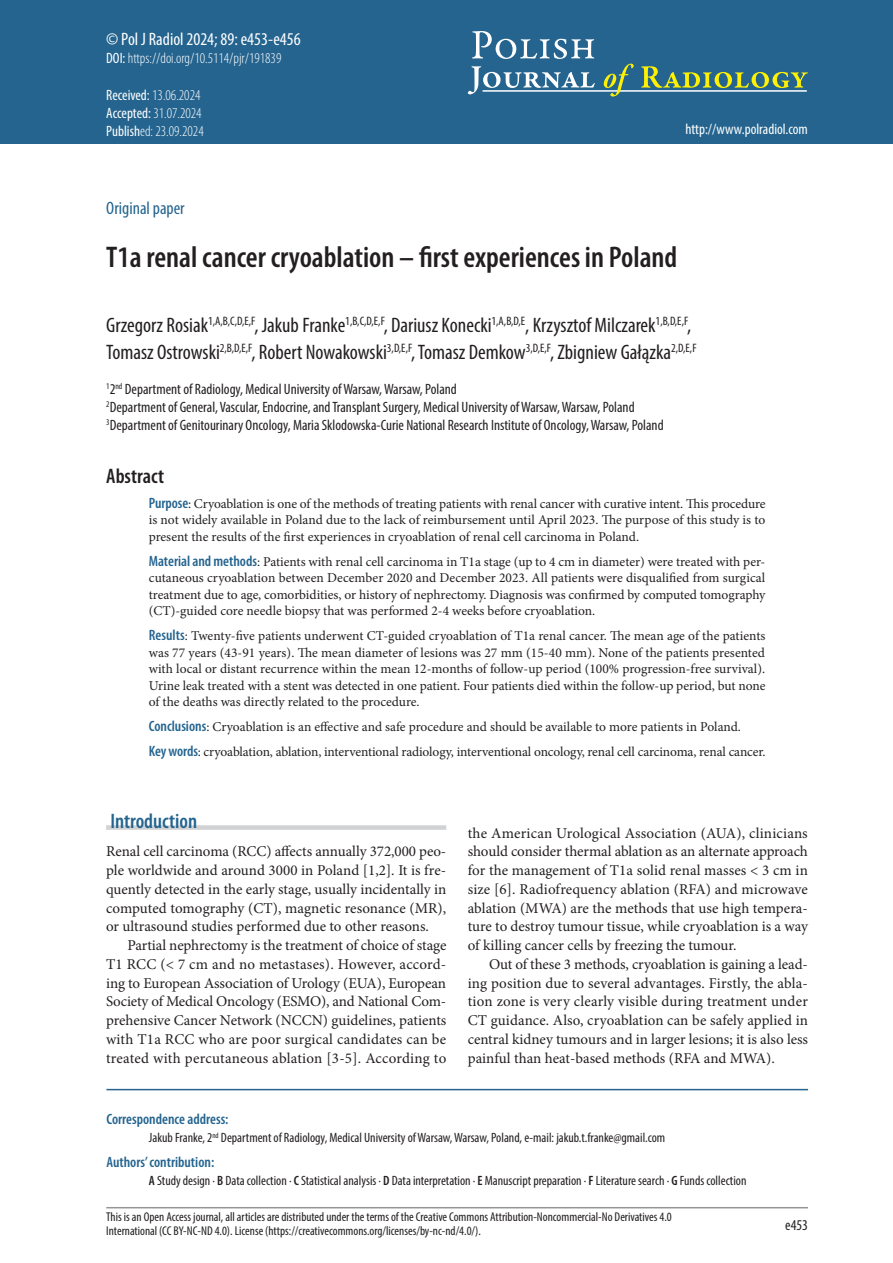
<style>
.page{position:relative;width:893px;height:1263px;background:#fff}
.page>*{position:absolute;margin:0;border:0;box-sizing:border-box;transform-origin:0 0}
.tytul{font:600 condensed 30px "Myriad Pro";color:#231f20}
.autor{font:condensed 21px/27px "Myriad Pro";color:#231f20}
.srodtytul_1{font:600 condensed 21px "Myriad Pro";color:#24648f}
.streszcz{font:600 condensed 21px "Myriad Pro";color:#231f20}
.Pol_J_Radiol{font:condensed 18px "Myriad Pro";color:#fff}
.original_article{font:condensed 18px "Myriad Pro";color:#24648f}
.tekst{font:15px/18.8px "Minion Pro";color:#231f20;text-align:justify}
.autor_adres{font:condensed 15px "Myriad Pro";color:#231f20}
.tekst_bez_wciecia{font:15px/18.8px "Minion Pro";color:#231f20;text-align:justify}
.doi{font:300 condensed 15px "Myriad Pro";color:#fff}
.original_article-2{font:condensed 15px "Myriad Pro";color:#fff}
.adres_do_koresponden{font:600 condensed 15px "Myriad Pro";color:#24648f}
.authors_contribution{font:600 condensed 15px "Myriad Pro";color:#24648f}
.tabela_tekst{font:condensed 15px "Myriad Pro";color:#231f20}
.streszczenie{font:13.5px/16.5px "Minion Pro";letter-spacing:-.005em;color:#231f20;text-align:justify}
.authors_contribution-2{font:condensed 13.5px "Myriad Pro";color:#231f20}
.adres_do_koresponden-2{font:condensed 13.5px "Myriad Pro";color:#231f20}
.t1{font:condensed 12.75px/14.2px "Myriad Pro";color:#231f20}
.s1{font-weight:400}
.s2{font-family:"Myriad Pro";font-weight:600;font-stretch:condensed;font-size:15px;color:#24648f}
.s3{font-weight:600}
</style>
<div class="page">
<hr style="left:106px;top:1207px;width:702px;height:1px;background:#939598">
<div style="left:0;top:0;width:893px;height:144px;background:#24648f"></div>
<svg style="left:472px;top:31px;width:122px;height:28px"></svg>
<svg style="left:468px;top:66px;width:127px;height:28px"></svg>
<hr style="left:483px;top:90px;width:324px;height:2px;background:#fff">
<svg style="left:604px;top:64px;width:30px;height:33px"></svg>
<svg style="left:641px;top:66px;width:167px;height:22px"></svg>
<hr style="left:106px;top:1089px;width:702px;height:1px;background:#24648f">
<div style="left:106px;top:825px;width:340px;height:5px;background:#d1d2d4"></div>
<p class="Pol_J_Radiol" style="left:106px;top:28px;width:196px">© Pol J Radiol 2024; 89: e453-e456</p>
<p class="doi" style="left:106px;top:49px;width:177px"><span class="s1">DOI:</span> https://doi.org/10.5114/pjr/191839</p>
<p class="doi" style="left:106px;top:86px;width:96px"><span class="s1">Received:</span>13.06.2024</p>
<p class="doi" style="left:106px;top:104px;width:97px"><span class="s1">Accepted:</span> 31.07.2024</p>
<p class="doi" style="left:106px;top:122px;width:99px"><span class="s1">Publish</span>ed:23.09.2024</p>
<p class="original_article-2" style="left:685px;top:120px;width:124px">http://www.polradiol.com</p>
<p class="original_article" style="left:106px;top:197px;width:80px">Original paper</p>
<p class="tytul" style="left:106px;top:238px;width:573px">T1a renal cancer cryoablation – first experiences in Poland</p>
<p class="autor" style="left:106px;top:311px;width:592px">Grzegorz Rosiak<sup>1,A,B,C,D,E,F</sup>, Jakub Franke<sup>1,B,C,D,E,F</sup>, Dariusz Konecki<sup>1,A,B,D,E</sup>, Krzysztof Milczarek<sup>1,B,D,E,F</sup>,<br>Tomasz Ostrowski<sup>2,B,D,E,F</sup>, Robert Nowakowski<sup>3,D,E,F</sup>, Tomasz Demkow<sup>3,D,E,F</sup>, Zbigniew Gałązka<sup>2,D,E,F</sup></p>
<p class="autor_adres" style="left:106px;top:380px;width:352px"><sup>1</sup>2<sup>nd</sup> Department of Radiology, Medical University of Warsaw, Warsaw, Poland</p>
<p class="autor_adres" style="left:106px;top:398px;width:530px"><sup>2</sup>Department of General, Vascular, Endocrine, and Transplant Surgery, Medical University of Warsaw, Warsaw, Poland</p>
<p class="autor_adres" style="left:106px;top:416px;width:559px"><sup>3</sup>Department of Genitourinary Oncology, Maria Sklodowska-Curie National Research Institute of Oncology, Warsaw, Poland</p>
<p class="streszcz" style="left:106px;top:463px;width:59px">Abstract</p>
<p class="streszczenie" style="left:149px;top:495px;width:618px"><span class="s2">Purpose</span>: Cryoablation is one of the methods of treating patients with renal cancer with curative intent. This procedure is not widely available in Poland due to the lack of reimbursement until April 2023. The purpose of this study is to present the results of the first experiences in cryoablation of renal cell carcinoma in Poland.</p>
<p class="streszczenie" style="left:149px;top:553px;width:618px"><span class="s2">Material and methods</span>: Patients with renal cell carcinoma in T1a stage (up to 4 cm in diameter) were treated with per&shy;cutaneous cryoablation between December 2020 and December 2023. All patients were disqualified from surgical treatment due to age, comorbidities, or history of nephrectomy. Diagnosis was confirmed by computed tomography (CT)-guided core needle biopsy that was performed 2-4 weeks before cryoablation.</p>
<p class="streszczenie" style="left:149px;top:628px;width:618px"><span class="s2">Results</span>: Twenty-five patients underwent CT-guided cryoablation of T1a renal cancer. The mean age of the patients was 77 years (43-91 years). The mean diameter of lesions was 27 mm (15-40 mm). None of the patients presented with local or distant recurrence within the mean 12-months of follow-up period (100% progression-free survival).<br>Urine leak treated with a stent was detected in one patient. Four patients died within the follow-up period, but none of the deaths was directly related to the procedure.</p>
<p class="streszczenie" style="left:149px;top:719px;width:594px"><span class="s2">Conclusions</span>: Cryoablation is an effective and safe procedure and should be available to more patients in Poland.</p>
<p class="streszczenie" style="left:149px;top:744px;width:618px"><span class="s2">Key words</span>: cryoablation, ablation, interventional radiology, interventional oncology, renal cell carcinoma, renal cancer.</p>
<p class="srodtytul_1" style="left:110px;top:808px;width:88px">Introduction</p>
<p class="tekst_bez_wciecia" style="left:106px;top:842px;width:342px">Renal cell carcinoma (RCC) affects annually 372,000 peo&shy;ple worldwide and around 3000 in Poland [1,2]. It is fre&shy;quently detected in the early stage, usually incidentally in computed tomography (CT), magnetic resonance (MR), or ultrasound studies performed due to other reasons.</p>
<p class="tekst" style="left:106px;top:936px;width:342px;text-indent:21px">Partial nephrectomy is the treatment of choice of stage T1 RCC (&lt; 7 cm and no metastases). However, accord&shy;ing to European Association of Urology (EUA), European Society of Medical Oncology (ESMO), and National Com&shy;prehensive Cancer Network (NCCN) guidelines, patients with T1a RCC who are poor surgical candidates can be treated with percutaneous ablation [3-5]. According to</p>
<p class="tekst" style="left:468px;top:823px;width:342px">the American Urological Association (AUA), clinicians should consider thermal ablation as an alternate approach for the management of T1a solid renal masses &lt; 3 cm in size [6]. Radiofrequency ablation (RFA) and microwave ablation (MWA) are the methods that use high tempera&shy;ture to destroy tumour tissue, while cryoablation is a way of killing cancer cells by freezing the tumour.</p>
<p class="tekst" style="left:468px;top:955px;width:342px;text-indent:21px">Out of these 3 methods, cryoablation is gaining a lead&shy;ing position due to several advantages. Firstly, the abla&shy;tion zone is very clearly visible during treatment under CT guidance. Also, cryoablation can be safely applied in central kidney tumours and in larger lesions; it is also less painful than heat-based methods (RFA and MWA).</p>
<p class="adres_do_koresponden" style="left:106px;top:1110px;width:124px">Correspondence address:</p>
<p class="adres_do_koresponden-2" style="left:149px;top:1130px;width:518px">Jakub Franke, 2<sup>nd</sup> Department of Radiology, Medical University of Warsaw, Warsaw, Poland, e-mail: jakub.t.franke@gmail.com</p>
<p class="authors_contribution" style="left:106px;top:1153px;width:109px">Authors’ contribution:</p>
<p class="authors_contribution-2" style="left:149px;top:1173px;width:599px"><span class="s3">A</span> Study design ∙ <span class="s3">B</span> Data collection ∙ <span class="s3">C</span> Statistical analysis ∙ <span class="s3">D</span> Data interpretation ∙ <span class="s3">E</span> Manuscript preparation ∙ <span class="s3">F</span> Literature search ∙ <span class="s3">G</span> Funds collection</p>
<p class="t1" style="left:106px;top:1209px;width:567px">This is an Open Access journal, all articles are distributed under the terms of the Creative Commons Attribution-Noncommercial-No Derivatives 4.0<br>International (CC BY-NC-ND 4.0). License (https://creativecommons.org/licenses/by-nc-nd/4.0/).</p>
<p class="tabela_tekst" style="left:785px;top:1216px;width:24px">e453</p>
</div>
